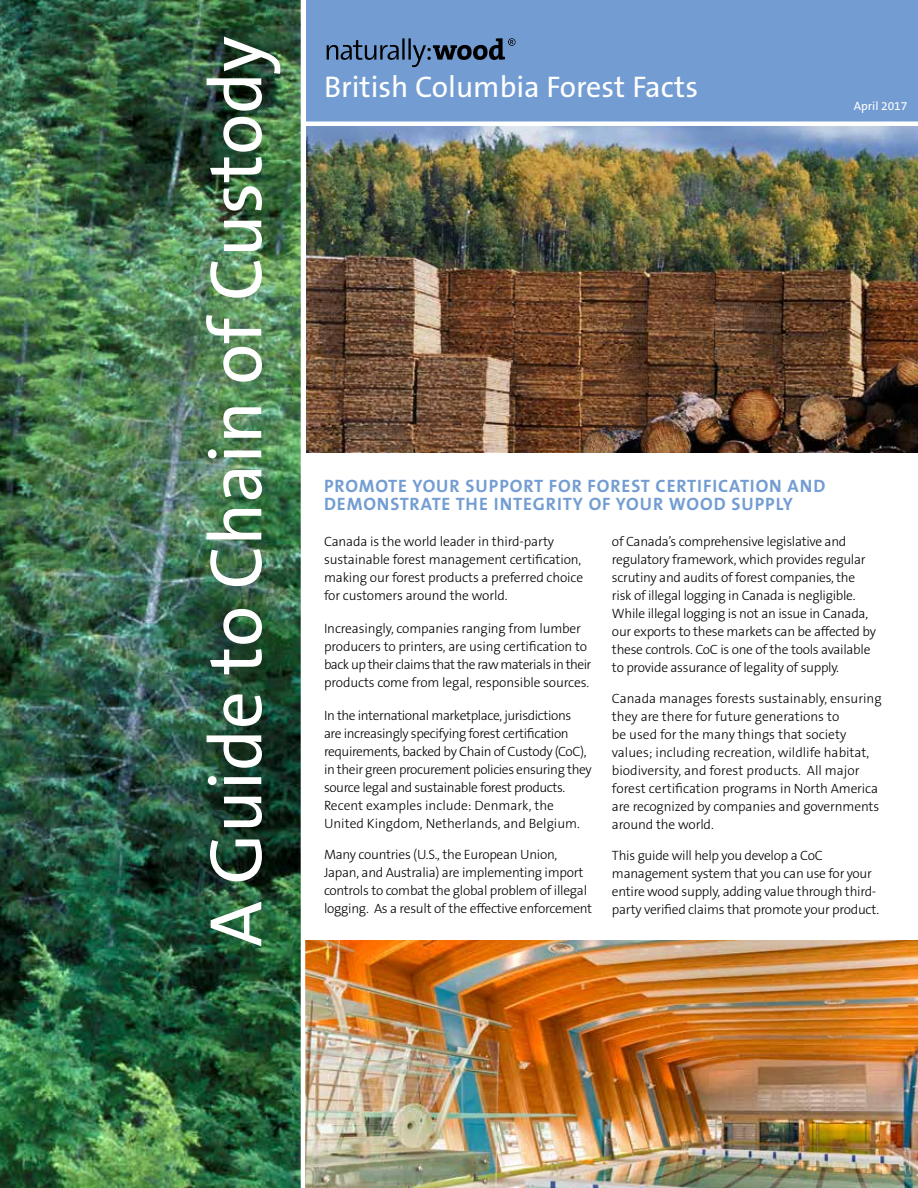
<style>
.page{position:relative;width:918px;height:1188px;background:#fff}
.page>*{position:absolute;margin:0;border:0;box-sizing:border-box;transform-origin:0 0}
.t1{font:75px "The Sans B5 Plain";color:#fff}
.t2{font:30px "The Sans B5 Plain";color:#fff}
.t3{font:700 18px/18px "The Sans B7";letter-spacing:.05em;color:#739dd2}
.t4{font:300 13.5px/18px "The Sans B3";letter-spacing:-.02em;color:#000}
.t5{font:300 13.5px/18px "The Sans B3";color:#000}
.t6{font:12px "The Sans B5 Plain";color:#fff}
</style>
<div class="page">
<img style="left:0;top:0;width:301px;height:1188px">
<img style="left:306px;top:126px;width:612px;height:326px">
<div style="left:306px;top:0;width:612px;height:125px;background:#739dd2"></div>
<svg style="left:327px;top:38px;width:189px;height:29px"></svg>
<img style="left:305px;top:941px;width:613px;height:247px">
<hr style="left:301px;top:122px;width:617px;height:4px;background:#fff">
<h1 class="t1" style="left:197px;top:947px;width:913px;rotate:-90deg">A Guide to Chain of Custody</h1>
<h2 class="t2" style="left:324px;top:72px;width:376px">British Columbia Forest Facts</h2>
<p class="t6" style="left:854px;top:100px;width:55px">April 2017</p>
<h3 class="t3" style="left:324px;top:477px;width:503px">PROMOTE YOUR SUPPORT FOR FOREST CERTIFICATION AND<br>DEMONSTRATE THE INTEGRITY OF YOUR WOOD SUPPLY</h3>
<p class="t4" style="left:324px;top:533px;width:261px">Canada is the world leader in third-party sustainable forest management certification, making our forest products a preferred choice for customers around the world.</p>
<p class="t4" style="left:324px;top:620px;width:269px">Increasingly, companies ranging from lumber producers to printers, are using certification to back up their claims that the raw materials in their products come from legal, responsible sources.</p>
<p class="t4" style="left:324px;top:707px;width:269px">In the international marketplace, jurisdictions are increasingly specifying forest certification requirements, backed by Chain of Custody (CoC), in their green procurement policies ensuring they source legal and sustainable forest products.<br>Recent examples include: Denmark, the United Kingdom, Netherlands, and Belgium.</p>
<p class="t4" style="left:324px;top:846px;width:270px">Many countries (U.S., the European Union, Japan, and Australia) are implementing import controls to combat the global problem of illegal logging. As a result of the effective enforcement</p>
<p class="t4" style="left:612px;top:533px;width:266px">of Canada’s comprehensive legislative and regulatory framework, which provides regular scrutiny and audits of forest companies, the risk of illegal logging in Canada is negligible.<br>While illegal logging is not an issue in Canada, our exports to these markets can be affected by these controls. CoC is one of the tools available to provide assurance of legality of supply.</p>
<p class="t5" style="left:612px;top:690px;width:271px">Canada manages forests sustainably, ensuring they are there for future generations to<br>be used for the many things that society values; including recreation, wildlife habitat, biodiversity, and forest products. All major forest certification programs in North America are recognized by companies and governments around the world.</p>
<p class="t4" style="left:612px;top:847px;width:269px">This guide will help you develop a CoC management system that you can use for your entire wood supply, adding value through third&shy;party verified claims that promote your product.</p>
</div>
